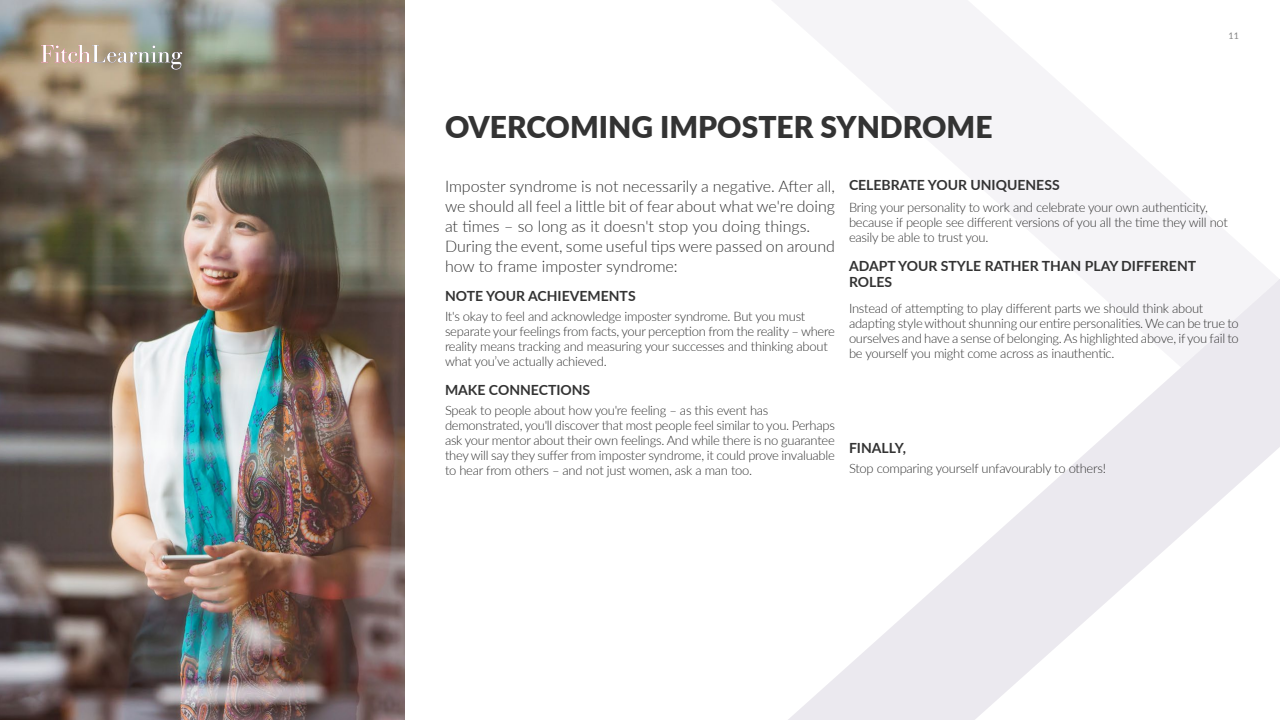
<style>
.page{position:relative;width:1280px;height:720px;background:#fff}
.page>*{position:absolute;margin:0;border:0;box-sizing:border-box;transform-origin:0 0}
.t1{font:900 30px "Lato";color:#333}
.t2{font:300 16px/20px "Lato";color:#333}
.t3{font:700 14px/16px "Lato";color:#333}
.t4{font:300 13px/15px "Lato";letter-spacing:-.02em;color:#333}
.t5{font:9px "Lato";color:#858585}
</style>
<div class="page">
<svg style="left:788px;top:367px;width:492px;height:353px"></svg>
<svg style="left:772px;top:0;width:508px;height:367px"></svg>
<img style="left:0;top:0;width:405px;height:720px">
<svg style="left:41px;top:45px;width:141px;height:25px;background:#b1a693"></svg>
<h1 class="t1" style="left:445px;top:105px;width:549px">OVERCOMING IMPOSTER SYNDROME</h1>
<p class="t5" style="left:1229px;top:30px;width:12px">11</p>
<p class="t2" style="left:445px;top:176px;width:391px">Imposter syndrome is not necessarily a negative. After all, we should all feel a little bit of fear about what we're doing at times – so long as it doesn't stop you doing things.<br>During the event, some useful tips were passed on around how to frame imposter syndrome:</p>
<p class="t3" style="left:445px;top:287px;width:192px">NOTE YOUR ACHIEVEMENTS</p>
<p class="t4" style="left:445px;top:308px;width:391px">It's okay to feel and acknowledge imposter syndrome. But you must separate your feelings from facts, your perception from the reality – where reality means tracking and measuring your successes and thinking about what you’ve actually achieved.</p>
<p class="t3" style="left:445px;top:381px;width:147px">MAKE CONNECTIONS</p>
<p class="t4" style="left:445px;top:402px;width:391px">Speak to people about how you're feeling – as this event has demonstrated, you'll discover that most people feel similar to you. Perhaps ask your mentor about their own feelings. And while there is no guarantee they will say they suffer from imposter syndrome, it could prove invaluable to hear from others – and not just women, ask a man too.</p>
<p class="t3" style="left:849px;top:177px;width:212px">CELEBRATE YOUR UNIQUENESS</p>
<p class="t4" style="left:849px;top:200px;width:380px">Bring your personality to work and celebrate your own authenticity, because if people see different versions of you all the time they will not easily be able to trust you.</p>
<p class="t3" style="left:849px;top:258px;width:349px">ADAPT YOUR STYLE RATHER THAN PLAY DIFFERENT<br>ROLES</p>
<p class="t4" style="left:849px;top:301px;width:391px">Instead of attempting to play different parts we should think about adapting style without shunning our entire personalities. We can be true to ourselves and have a sense of belonging. As highlighted above, if you fail to be yourself you might come across as inauthentic.</p>
<p class="t3" style="left:849px;top:440px;width:59px">FINALLY,</p>
<p class="t4" style="left:849px;top:461px;width:258px">Stop comparing yourself unfavourably to others!</p>
</div>
